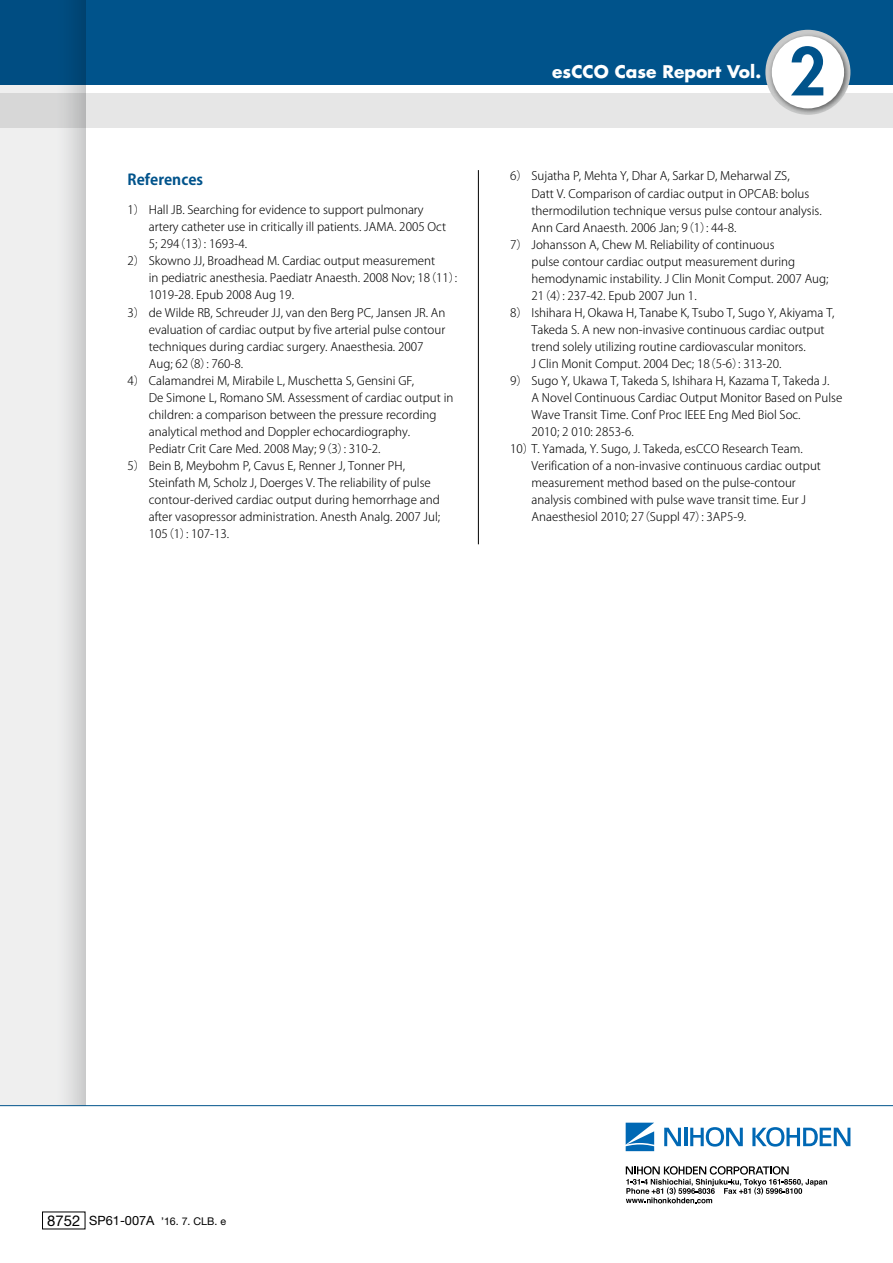
<style>
.page{position:relative;width:893px;height:1263px;background:#fff}
.page>*{position:absolute;margin:0;border:0;box-sizing:border-box;transform-origin:0 0}
.t1{font:800 63.75px "Futura Std";color:#00538b}
.t2{font:700 16.95px "Futura Std";color:#fff}
.t3{font:700 14.85px "Koz Go Pro";color:#00538b}
.t4{font:300 11.7px "Koz Go Pro";color:#000}
.t5{font:10.65px "Helvetica Neue LT Std";color:#000}
.s1{font-size:14.85px}
.s2{font-size:12.75px}
</style>
<div class="page">
<div style="left:0;top:0;width:85px;height:1106px;background:linear-gradient(to right,#f6f6f6,#dedfdf)"></div>
<hr style="left:0;top:1105px;width:893px;height:1px;background:#00538b">
<div style="left:0;top:0;width:893px;height:85px;background:#00538b"></div>
<div style="left:0;top:94px;width:893px;height:34px;background:#e6e6e6"></div>
<img style="left:767px;top:31px;width:85px;height:84px">
<div style="left:772px;top:36px;width:72px;height:72px;background:#fff;border-radius:50%"></div>
<hr style="left:478px;top:170px;width:1px;height:374px;background:#000">
<svg style="left:626px;top:1123px;width:28px;height:28px"></svg>
<svg style="left:664px;top:1128px;width:17px;height:18px"></svg>
<hr style="left:684px;top:1128px;width:3px;height:18px;background:#0068b4">
<svg style="left:690px;top:1127px;width:53px;height:19px"></svg>
<svg style="left:752px;top:1127px;width:98px;height:19px"></svg>
<svg style="left:626px;top:1166px;width:201px;height:37px"></svg>
<p class="t3" style="left:128px;top:170px;width:77px">References</p>
<p class="t4" style="left:128px;top:202px;width:298px">1） Hall JB. Searching for evidence to support pulmonary</p>
<p class="t4" style="left:149px;top:219px;width:299px">artery catheter use in critically ill patients. JAMA. 2005 Oct</p>
<p class="t4" style="left:149px;top:236px;width:100px">5; 294（13）: 1693-4.</p>
<p class="t4" style="left:128px;top:253px;width:309px">2） Skowno JJ, Broadhead M. Cardiac output measurement</p>
<p class="t4" style="left:149px;top:271px;width:313px">in pediatric anesthesia. Paediatr Anaesth. 2008 Nov; 18（11）:</p>
<p class="t4" style="left:149px;top:288px;width:147px">1019-28. Epub 2008 Aug 19.</p>
<p class="t4" style="left:128px;top:305px;width:319px">3） de Wilde RB, Schreuder JJ, van den Berg PC, Jansen JR. An</p>
<p class="t4" style="left:149px;top:322px;width:298px">evaluation of cardiac output by five arterial pulse contour</p>
<p class="t4" style="left:149px;top:339px;width:276px">techniques during cardiac surgery. Anaesthesia. 2007</p>
<p class="t4" style="left:149px;top:356px;width:96px">Aug; 62（8）: 760-8.</p>
<p class="t4" style="left:128px;top:373px;width:288px">4） Calamandrei M, Mirabile L, Muschetta S, Gensini GF,</p>
<p class="t4" style="left:149px;top:390px;width:306px">De Simone L, Romano SM. Assessment of cardiac output in</p>
<p class="t4" style="left:149px;top:407px;width:289px">children: a comparison between the pressure recording</p>
<p class="t4" style="left:149px;top:424px;width:263px">analytical method and Doppler echocardiography.</p>
<p class="t4" style="left:149px;top:441px;width:233px">Pediatr Crit Care Med. 2008 May; 9（3）: 310-2.</p>
<p class="t4" style="left:128px;top:458px;width:279px">5） Bein B, Meybohm P, Cavus E, Renner J, Tonner PH,</p>
<p class="t4" style="left:149px;top:475px;width:284px">Steinfath M, Scholz J, Doerges V. The reliability of pulse</p>
<p class="t4" style="left:149px;top:492px;width:292px">contour-derived cardiac output during hemorrhage and</p>
<p class="t4" style="left:149px;top:509px;width:293px">after vasopressor administration. Anesth Analg. 2007 Jul;</p>
<p class="t4" style="left:149px;top:526px;width:82px">105（1）: 107-13.</p>
<h2 class="t2" style="left:552px;top:60px;width:210px">esCCO Case Report Vol.</h2>
<h1 class="t1" style="left:789px;top:32px;width:38px">2</h1>
<p class="t4" style="left:510px;top:169px;width:281px">6） Sujatha P, Mehta Y, Dhar A, Sarkar D, Meharwal ZS,</p>
<p class="t4" style="left:531px;top:186px;width:279px">Datt V. Comparison of cardiac output in OPCAB: bolus</p>
<p class="t4" style="left:531px;top:203px;width:292px">thermodilution technique versus pulse contour analysis.</p>
<p class="t4" style="left:531px;top:220px;width:207px">Ann Card Anaesth. 2006 Jan; 9（1）: 44-8.</p>
<p class="t4" style="left:510px;top:237px;width:266px">7） Johansson A, Chew M. Reliability of continuous</p>
<p class="t4" style="left:531px;top:254px;width:265px">pulse contour cardiac output measurement during</p>
<p class="t4" style="left:531px;top:271px;width:299px">hemodynamic instability. J Clin Monit Comput. 2007 Aug;</p>
<p class="t4" style="left:531px;top:288px;width:167px">21（4）: 237-42. Epub 2007 Jun 1.</p>
<p class="t4" style="left:510px;top:305px;width:326px">8） Ishihara H, Okawa H, Tanabe K, Tsubo T, Sugo Y, Akiyama T,</p>
<p class="t4" style="left:531px;top:322px;width:295px">Takeda S. A new non-invasive continuous cardiac output</p>
<p class="t4" style="left:531px;top:339px;width:276px">trend solely utilizing routine cardiovascular monitors.</p>
<p class="t4" style="left:531px;top:356px;width:251px">J Clin Monit Comput. 2004 Dec; 18（5-6）: 313-20.</p>
<p class="t4" style="left:510px;top:373px;width:321px">9） Sugo Y, Ukawa T, Takeda S, Ishihara H, Kazama T, Takeda J.</p>
<p class="t4" style="left:531px;top:390px;width:312px">A Novel Continuous Cardiac Output Monitor Based on Pulse</p>
<p class="t4" style="left:531px;top:407px;width:271px">Wave Transit Time. Conf Proc IEEE Eng Med Biol Soc.</p>
<p class="t4" style="left:531px;top:424px;width:104px">2010; 2 010: 2853-6.</p>
<p class="t4" style="left:510px;top:441px;width:294px">10）T. Yamada, Y. Sugo, J. Takeda, esCCO Research Team.</p>
<p class="t4" style="left:531px;top:458px;width:291px">Verification of a non-invasive continuous cardiac output</p>
<p class="t4" style="left:531px;top:475px;width:266px">measurement method based on the pulse-contour</p>
<p class="t4" style="left:531px;top:492px;width:276px">analysis combined with pulse wave transit time. Eur J</p>
<p class="t4" style="left:531px;top:509px;width:216px">Anaesthesiol 2010; 27（Suppl 47）: 3AP5-9.</p>
<p class="t5" style="left:47px;top:1214px;width:180px"><span class="s1">8752</span> <span class="s2">SP61-007A</span> ’16. 7. CLB. e</p>
</div>
